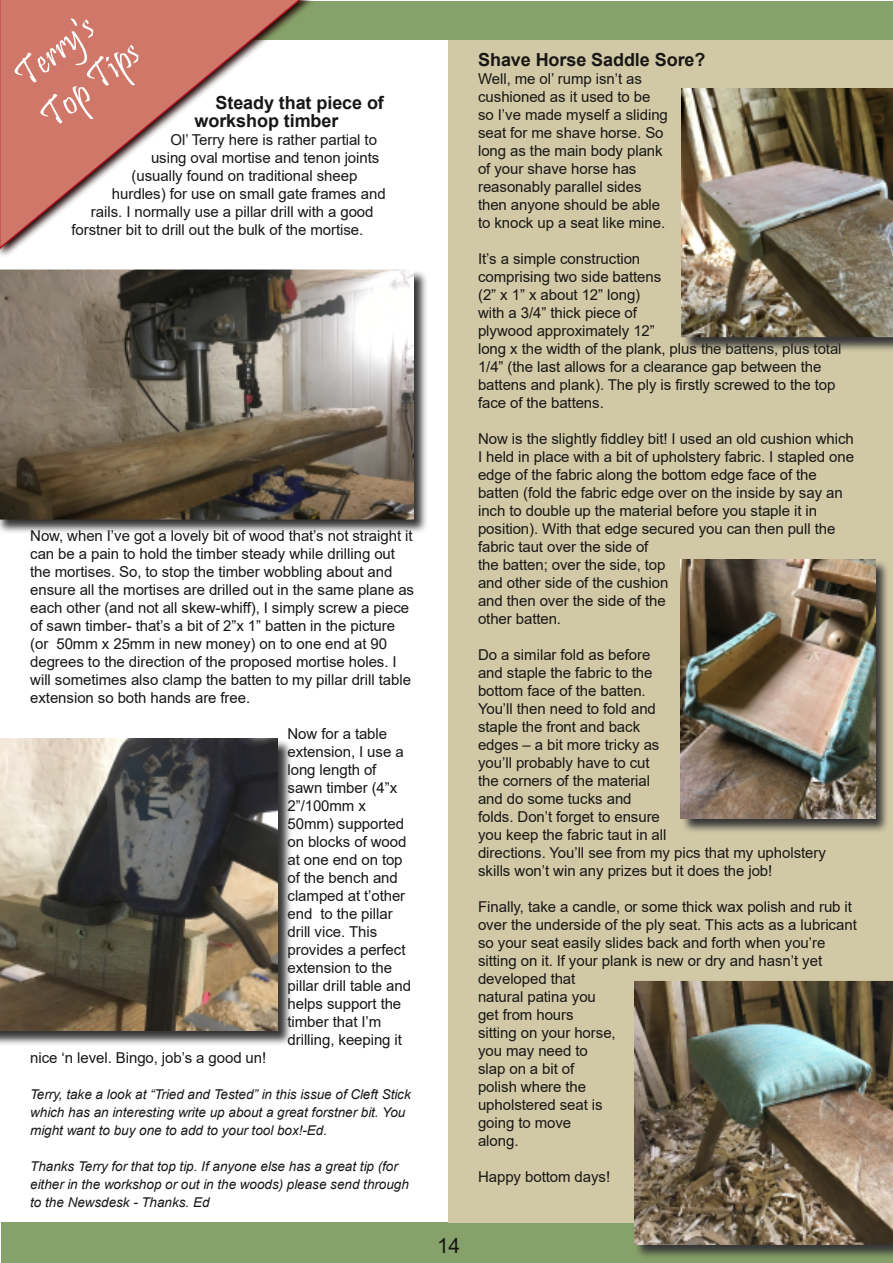
<style>
.page{position:relative;width:893px;height:1263px;background:#fff}
.page>*{position:absolute;margin:0;border:0;box-sizing:border-box;transform-origin:0 0}
.t1{font:39.15px/48.2px "Pristina";color:#fff}
.t2{font:21px "Arial";color:#181715}
.t3{font:700 18px/18px "Arial";color:#181715}
.t4{font:15px/18px "Arial";letter-spacing:-.005em;color:#181715}
.t5{font:italic 13.5px/18px "Arial";color:#181715}
</style>
<div class="page">
<div style="left:1px;top:1222px;width:891px;height:41px;background:#86a169"></div>
<div style="left:1px;top:1px;width:891px;height:38px;background:#86a169"></div>
<svg style="left:0;top:0;width:309px;height:250px"></svg>
<svg style="left:0;top:271px;width:427px;height:262px;background:#939393"></svg>
<img style="left:0;top:269px;width:414px;height:251px">
<div style="left:448px;top:40px;width:445px;height:1182px;background:#d1c8a6"></div>
<svg style="left:681px;top:88px;width:212px;height:262px;background:#767161"></svg>
<img style="left:682px;top:89px;width:211px;height:248px">
<svg style="left:619px;top:1222px;width:274px;height:38px"></svg>
<img style="left:634px;top:981px;width:259px;height:264px">
<svg style="left:680px;top:559px;width:207px;height:273px;background:#7b7666"></svg>
<img style="left:681px;top:560px;width:194px;height:259px">
<svg style="left:0;top:738px;width:291px;height:307px;background:#8d8c8b"></svg>
<img style="left:0;top:739px;width:277px;height:291px">
<h1 class="t1" style="left:4px;top:68px;width:118px;rotate:-39deg">Terry's<br>Top Tips</h1>
<p class="t3" style="left:194px;top:94px;width:191px;text-indent:21px">Steady that piece of workshop timber</p>
<p class="t4" style="left:170px;top:131px;width:208px">Ol’ Terry here is rather partial to</p>
<p class="t4" style="left:151px;top:149px;width:230px">using oval mortise and tenon joints</p>
<p class="t4" style="left:131px;top:167px;width:227px">(usually found on traditional sheep</p>
<p class="t4" style="left:112px;top:185px;width:275px">hurdles) for use on small gate frames and</p>
<p class="t4" style="left:91px;top:203px;width:284px">rails. I normally use a pillar drill with a good</p>
<p class="t4" style="left:71px;top:221px;width:293px">forstner bit to drill out the bulk of the mortise.</p>
<p class="t4" style="left:30px;top:527px;width:385px">Now, when I’ve got a lovely bit of wood that’s not straight it can be a pain to hold the timber steady while drilling out the mortises. So, to stop the timber wobbling about and ensure all the mortises are drilled out in the same plane as each other (and not all skew-whiff), I simply screw a piece of sawn timber- that’s a bit of 2”x 1” batten in the picture (or 50mm x 25mm in new money) on to one end at 90 degrees to the direction of the proposed mortise holes. I will sometimes also clamp the batten to my pillar drill table extension so both hands are free.</p>
<p class="t4" style="left:287px;top:725px;width:125px">Now for a table extension, I use a long length of sawn timber (4”x<br>2”/100mm x<br>50mm) supported on blocks of wood at one end on top of the bench and clamped at t’other end to the pillar drill vice. This provides a perfect extension to the pillar drill table and helps support the timber that I’m drilling, keeping it</p>
<p class="t4" style="left:30px;top:1049px;width:238px">nice ‘n level. Bingo, job’s a good un!</p>
<p class="t5" style="left:30px;top:1085px;width:382px">Terry, take a look at “Tried and Tested” in this issue of Cleft Stick which has an interesting write up about a great forstner bit. You might want to buy one to add to your tool box!-Ed.</p>
<p class="t5" style="left:30px;top:1157px;width:380px">Thanks Terry for that top tip. If anyone else has a great tip (for either in the workshop or out in the woods) please send through to the Newsdesk - Thanks. Ed</p>
<p class="t3" style="left:478px;top:50px;width:229px">Shave Horse Saddle Sore?</p>
<p class="t4" style="left:478px;top:70px;width:191px">Well, me ol’ rump isn’t as cushioned as it used to be so I’ve made myself a sliding seat for me shave horse. So long as the main body plank of your shave horse has reasonably parallel sides then anyone should be able to knock up a seat like mine.</p>
<p class="t4" style="left:478px;top:250px;width:365px">It’s a simple construction<br>comprising two side battens<br>(2” x 1” x about 12” long)<br>with a 3/4” thick piece of<br>plywood approximately 12”<br>long x the width of the plank, plus the battens, plus total 1/4” (the last allows for a clearance gap between the battens and plank). The ply is firstly screwed to the top face of the battens.</p>
<p class="t4" style="left:478px;top:430px;width:377px">Now is the slightly fiddley bit! I used an old cushion which I held in place with a bit of upholstery fabric. I stapled one edge of the fabric along the bottom edge face of the batten (fold the fabric edge over on the inside by say an inch to double up the material before you staple it in position). With that edge secured you can then pull the fabric taut over the side of<br>the batten; over the side, top<br>and other side of the cushion<br>and then over the side of the<br>other batten.</p>
<p class="t4" style="left:478px;top:646px;width:349px">Do a similar fold as before<br>and staple the fabric to the<br>bottom face of the batten.<br>You’ll then need to fold and<br>staple the front and back<br>edges – a bit more tricky as<br>you’ll probably have to cut<br>the corners of the material<br>and do some tucks and<br>folds. Don’t forget to ensure<br>you keep the fabric taut in all<br>directions. You’ll see from my pics that my upholstery skills won’t win any prizes but it does the job!</p>
<p class="t4" style="left:478px;top:898px;width:380px">Finally, take a candle, or some thick wax polish and rub it over the underside of the ply seat. This acts as a lubricant so your seat easily slides back and forth when you’re sitting on it. If your plank is new or dry and hasn’t yet developed that<br>natural patina you<br>get from hours<br>sitting on your horse,<br>you may need to<br>slap on a bit of<br>polish where the<br>upholstered seat is<br>going to move<br>along.</p>
<p class="t4" style="left:478px;top:1168px;width:134px">Happy bottom days!</p>
<h2 class="t2" style="left:437px;top:1233px;width:25px">14</h2>
</div>
